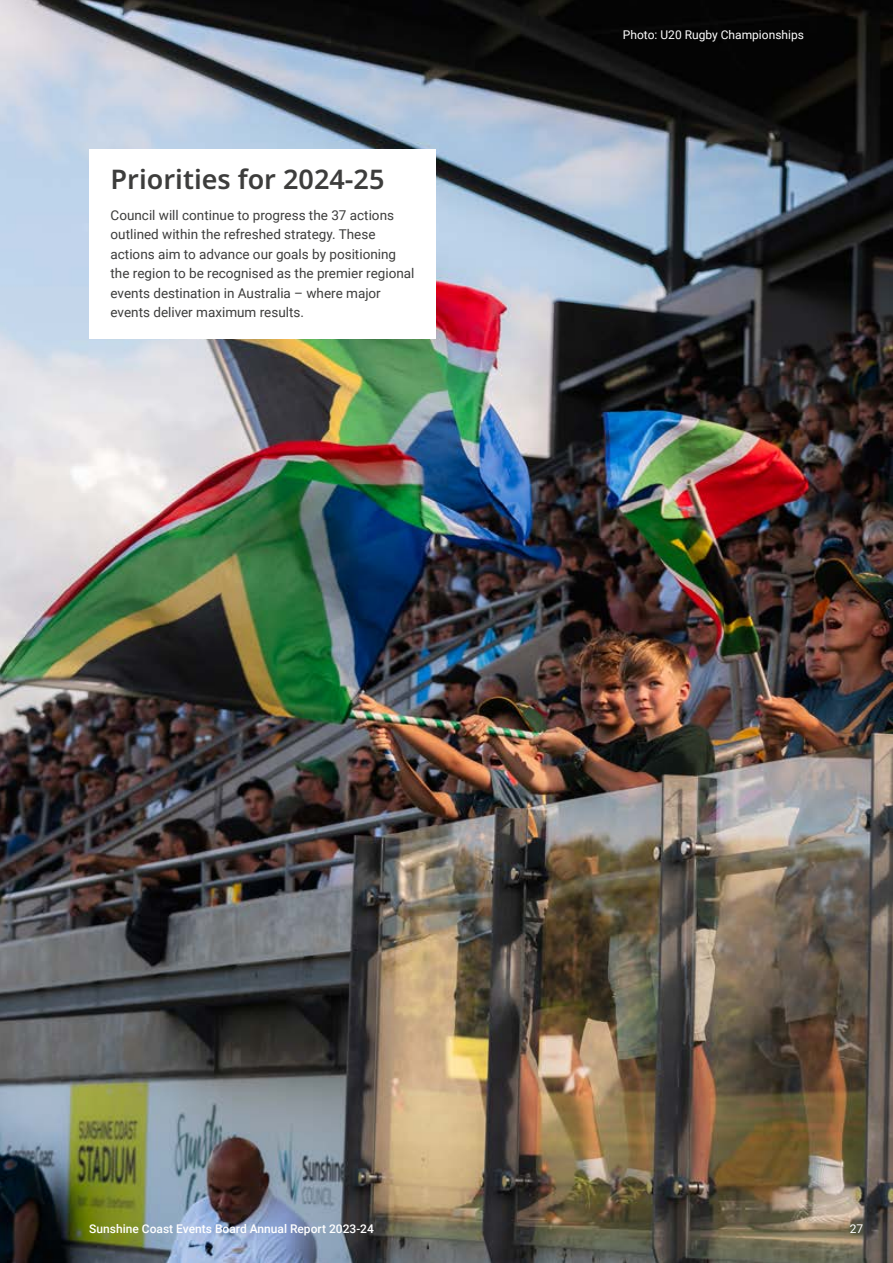
<style>
.page{position:relative;width:893px;height:1263px;background:#fff}
.page>*{position:absolute;margin:0;border:0;box-sizing:border-box;transform-origin:0 0}
.t1{font:600 27px "Noto Sans";color:#3d3d3c}
.t2{font:13.5px/19.5px "Roboto";color:#3d3d3c}
.t3{font:500 12px "Roboto";color:#fff}
.t4{font:12px "Roboto";color:#fff}
</style>
<div class="page">
<img style="left:0;top:0;width:893px;height:1263px">
<div style="left:89px;top:149px;width:347px;height:189px;background:#fff"></div>
<h1 class="t1" style="left:111px;top:161px;width:275px">Priorities for 2024-25</h1>
<p class="t2" style="left:111px;top:204px;width:305px">Council will continue to progress the 37 actions outlined within the refreshed strategy. These actions aim to advance our goals by positioning the region to be recognised as the premier regional events destination in Australia – where major events deliver maximum results.</p>
<p class="t4" style="left:623px;top:26px;width:183px">Photo: U20 Rugby Championships</p>
<p class="t3" style="left:89px;top:1220px;width:286px">Sunshine Coast Events Board Annual Report 2023-24</p>
<p class="t4" style="left:850px;top:1220px;width:15px">27</p>
</div>
